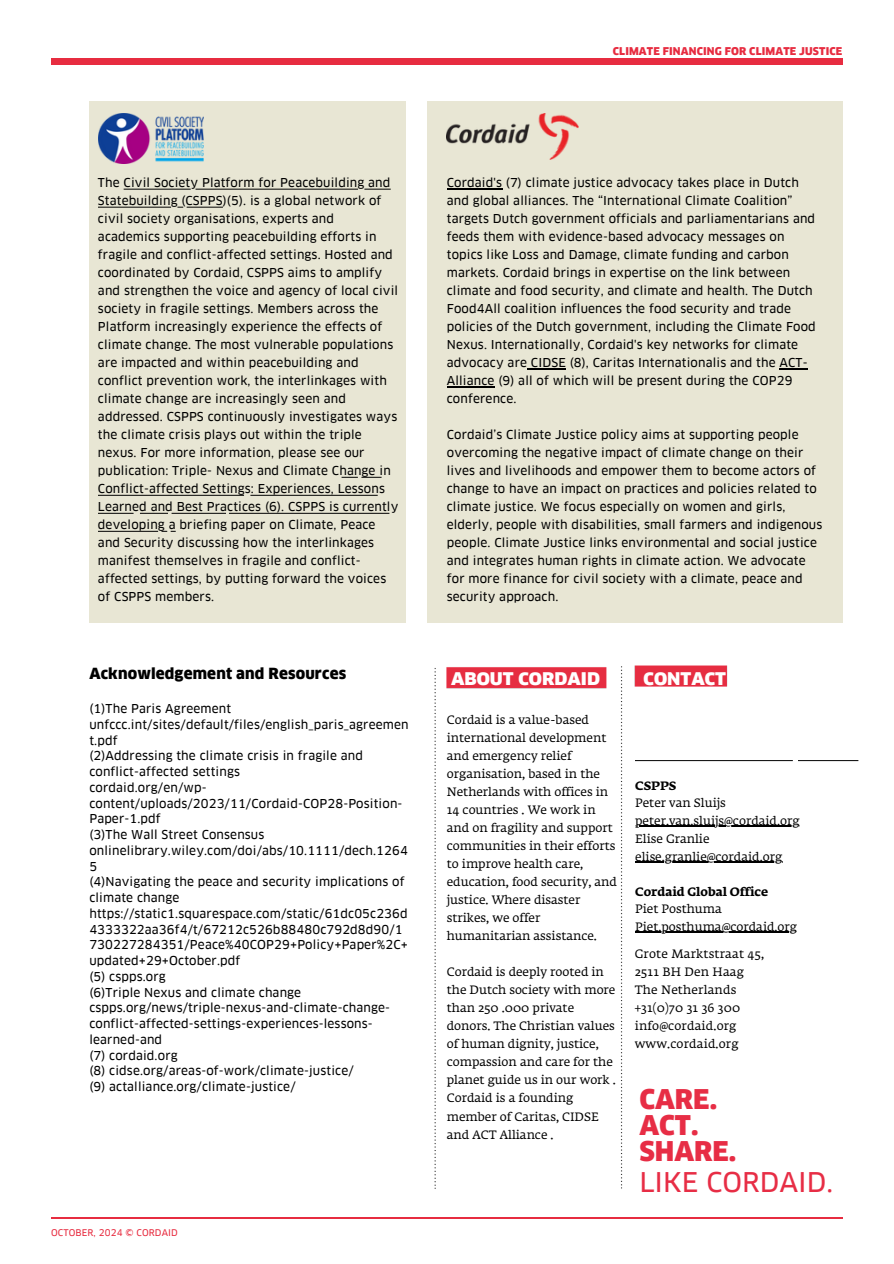
<style>
.page{position:relative;width:894px;height:1264px;background:#fff}
.page>*{position:absolute;margin:0;border:0;box-sizing:border-box;transform-origin:0 0}
.t1{font:900 26.55px/25.8px "Clan Sc Offc";color:#e72d45}
.t2{font:26.55px "Clan Sc Offc News";color:#e72d45}
.t3{font:900 19.5px "Clan Sc Offc";color:#fff}
.t4{font:900 15px "Clan Offc";letter-spacing:.01em;color:#000}
.t5{font:12px/18px "Clan Offc News";letter-spacing:.01em;color:#000}
.t6{font:12px/18px "Fedra Serif A Std";color:#000}
.t7{font:700 12px/17px "Fedra Serif A Std";color:#000}
.t8{font:900 10.5px "Clan Offc";letter-spacing:.015em;color:#e72c40}
.t9{font:9px "Clan Offc News";letter-spacing:.01em;color:#e72c40}
.s1{font-weight:700}
.s2{font-weight:400}
</style>
<div class="page">
<img style="left:434px;top:665px;width:300px;height:524px">
<div style="left:51px;top:59px;width:791px;height:6px;background:#e72c40"></div>
<hr style="left:51px;top:1216px;width:790px;height:2px;background:#e72c40">
<div style="left:427px;top:101px;width:415px;height:521px;background:#e8e6d4"></div>
<div style="left:89px;top:101px;width:317px;height:522px;background:#e8e6d4"></div>
<img style="left:446px;top:113px;width:132px;height:46px">
<img style="left:98px;top:113px;width:105px;height:51px">
<svg style="left:98px;top:207px;width:125px;height:1px"></svg>
<svg style="left:98px;top:531px;width:78px;height:1px"></svg>
<svg style="left:98px;top:513px;width:291px;height:1px"></svg>
<svg style="left:98px;top:495px;width:279px;height:1px"></svg>
<svg style="left:124px;top:189px;width:266px;height:1px"></svg>
<svg style="left:341px;top:477px;width:40px;height:1px"></svg>
<hr style="left:446px;top:189px;width:56px;height:1px;background:#000">
<hr style="left:446px;top:387px;width:48px;height:1px;background:#000">
<hr style="left:527px;top:369px;width:39px;height:1px;background:#000">
<svg style="left:634px;top:760px;width:224px;height:1px"></svg>
<svg style="left:779px;top:369px;width:28px;height:1px"></svg>
<hr style="left:635px;top:825px;width:164px;height:1px;background:#000">
<hr style="left:635px;top:861px;width:147px;height:1px;background:#000">
<hr style="left:635px;top:931px;width:161px;height:1px;background:#000">
<p class="t8" style="left:612px;top:47px;width:231px">CLIMATE FINANCING FOR CLIMATE JUSTICE</p>
<h4 class="t5" style="left:98px;top:174px;width:302px">The Civil Society Platform for Peacebuilding and Statebuilding (CSPPS)(5). is a global network of civil society organisations, experts and academics supporting peacebuilding efforts in fragile and conflict-affected settings. Hosted and coordinated by Cordaid, CSPPS aims to amplify and strengthen the voice and agency of local civil society in fragile settings. Members across the Platform increasingly experience the effects of climate change. The most vulnerable populations are impacted and within peacebuilding and conflict prevention work, the interlinkages with climate change are increasingly seen and addressed. CSPPS continuously investigates ways the climate crisis plays out within the triple nexus. For more information, please see our publication: Triple- Nexus and Climate Change in Conflict-affected Settings: Experiences, Lessons Learned and Best Practices (6). CSPPS is currently developing a briefing paper on Climate, Peace and Security discussing how the interlinkages manifest themselves in fragile and conflict&shy;affected settings, by putting forward the voices of CSPPS members.</h4>
<p class="t4" style="left:89px;top:667px;width:258px">Acknowledgement and Resources</p>
<h4 class="t5" style="left:89px;top:701px;width:320px;line-height:15.8px">(1)The Paris Agreement unfccc.int/sites/default/files/english_paris_agreemen t.pdf<br>(2)Addressing the climate crisis in fragile and conflict-affected settings<br>cordaid.org/en/wp&shy;content/uploads/2023/11/Cordaid-COP28-Position-Paper-1.pdf<br>(3)The Wall Street Consensus onlinelibrary.wiley.com/doi/abs/10.1111/dech.1264<br>5<br>(4)Navigating the peace and security implications of climate change https://static1.squarespace.com/static/61dc05c236d 4333322aa36f4/t/67212c526b88480c792d8d90/1<br>730227284351/Peace%40COP29+Policy+Paper%2C+ updated+29+October.pdf<br>(5) cspps.org<br>(6)Triple Nexus and climate change cspps.org/news/triple-nexus-and-climate-change&shy;conflict-affected-settings-experiences-lessons&shy;learned-and<br>(7) cordaid.org<br>(8) cidse.org/areas-of-work/climate-justice/<br>(9) actalliance.org/climate-justice/</h4>
<h4 class="t9" style="left:51px;top:1228px;width:128px">OCTOBER, 2024 © CORDAID</h4>
<p class="t5" style="left:446px;top:174px;width:370px">Cordaid's (7) climate justice advocacy takes place in Dutch and global alliances. The “International Climate Coalition” targets Dutch government officials and parliamentarians and feeds them with evidence-based advocacy messages on topics like Loss and Damage, climate funding and carbon markets. Cordaid brings in expertise on the link between climate and food security, and climate and health. The Dutch Food4All coalition influences the food security and trade policies of the Dutch government, including the Climate Food Nexus. Internationally, Cordaid's key networks for climate advocacy are CIDSE (8), Caritas Internationalis and the ACT-Alliance (9) all of which will be present during the COP29 conference.</p>
<p class="t5" style="left:446px;top:426px;width:377px">Cordaid’s Climate Justice policy aims at supporting people overcoming the negative impact of climate change on their lives and livelihoods and empower them to become actors of change to have an impact on practices and policies related to climate justice. We focus especially on women and girls, elderly, people with disabilities, small farmers and indigenous people. Climate Justice links environmental and social justice and integrates human rights in climate action. We advocate for more finance for civil society with a climate, peace and security approach.</p>
<h4 class="t3" style="left:451px;top:670px;width:150px">about cordaid</h4>
<h3 class="t3" style="left:643px;top:670px;width:84px">contact</h3>
<h4 class="t6" style="left:446px;top:712px;width:172px">Cordaid is a value-based international development and emergency relief organisation, based in the<br>Netherlands with offices in<br>14 countries . We work in and on fragility and support communities in their efforts to improve health care, education, food security, and justice. Where disaster strikes, we offer humanitarian assistance.</h4>
<p class="t6" style="left:446px;top:964px;width:170px">Cordaid is deeply rooted in the Dutch society with more than 250 .000 private donors. The Christian values of human dignity, justice, compassion and care for the planet guide us in our work .<br>Cordaid is a founding member of Caritas, CIDSE and ACT Alliance .</p>
<p class="t6" style="left:635px;top:777px;width:92px;line-height:17px"><span class="s1">CSPPS<br></span>Peter van Sluijs</p>
<h2 class="t6" style="left:635px;top:812px;width:166px">peter.van.sluijs@cordaid.org<br>Elise Granlie</h2>
<h4 class="t6" style="left:635px;top:848px;width:148px">elise.granlie@cordaid.org</h4>
<h4 class="t7" style="left:635px;top:883px;width:134px">Cordaid Global Office<br><span class="s2">Piet Posthuma</span></h4>
<h4 class="t6" style="left:635px;top:918px;width:163px">Piet.posthuma@cordaid.org</h4>
<h2 class="t6" style="left:634px;top:946px;width:131px">Grote Marktstraat 45,<br>2511 BH Den Haag<br>The Netherlands +31(0)70 31 36 300 info@cordaid.org www.cordaid.org</h2>
<h4 class="t1" style="left:639px;top:1088px;width:98px">CARE.<br>ACT.<br>SHARE.</h4>
<h4 class="t2" style="left:639px;top:1171px;width:195px">LIKE CORDAID.</h4>
</div>
